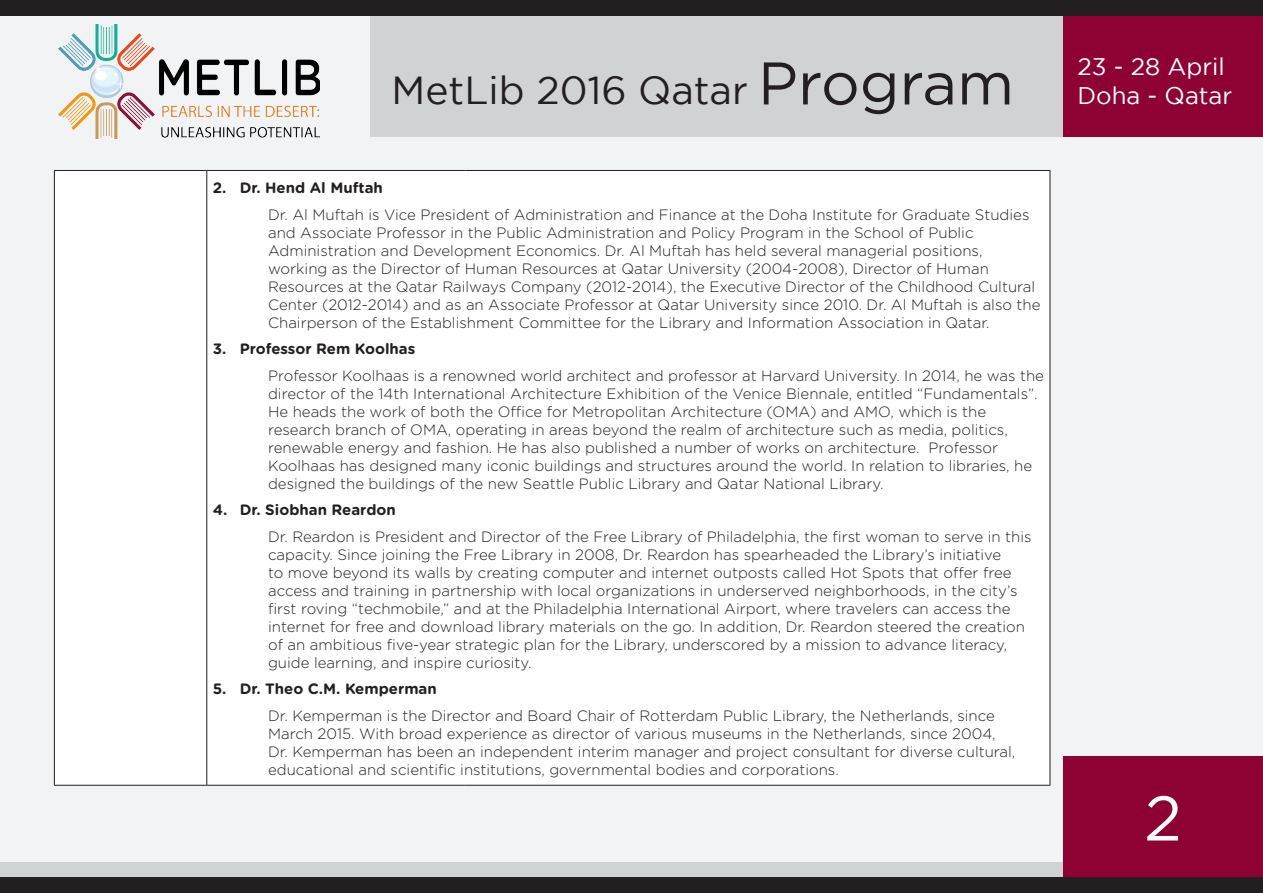
<style>
.page{position:relative;width:1263px;height:893px;background:#f2f3f4}
.page>*{position:absolute;margin:0;border:0;box-sizing:border-box;transform-origin:0 0}
.t1{font:63px "Gotham";color:#fff}
.t2{font:39px "Gotham";color:#231f20}
.t3{font:24px/28.8px "Gotham";color:#fff}
.t4{font:300 15px/18px "Gotham Rounded";color:#231f20}
.t5{font:700 15px "Gotham Rounded";color:#231f20}
.s1{font-size:60px}
</style>
<div class="page">
<div style="left:0;top:862px;width:1263px;height:31px;background:#d1d2d4"></div>
<div style="left:371px;top:0;width:892px;height:136px;background:#d1d2d4"></div>
<div style="left:1063px;top:0;width:200px;height:136px;background:#8d0233"></div>
<div style="left:1063px;top:757px;width:200px;height:136px;background:#8d0233"></div>
<div style="left:0;top:0;width:1263px;height:15px;background:#231f20"></div>
<div style="left:0;top:878px;width:1263px;height:15px;background:#231f20"></div>
<img style="left:59px;top:24px;width:260px;height:115px">
<div style="left:55px;top:171px;width:994px;height:614px;background:#fff"></div>
<hr style="left:54px;top:170px;width:153px;height:1px;background:#231f20">
<hr style="left:54px;top:171px;width:1px;height:614px;background:#231f20">
<hr style="left:207px;top:170px;width:259px;height:1px;background:#231f20">
<hr style="left:206px;top:171px;width:1px;height:614px;background:#231f20">
<hr style="left:466px;top:170px;width:584px;height:1px;background:#231f20">
<hr style="left:1049px;top:171px;width:1px;height:614px;background:#231f20">
<hr style="left:54px;top:785px;width:153px;height:1px;background:#231f20">
<hr style="left:207px;top:785px;width:259px;height:1px;background:#231f20">
<hr style="left:466px;top:785px;width:584px;height:1px;background:#231f20">
<h2 class="t2" style="left:392px;top:69px;width:624px">MetLib 2016 Qatar <span class="s1">Program</span></h2>
<h3 class="t3" style="left:1077px;top:52px;width:156px">23 - 28 April<br>Doha - Qatar</h3>
<p class="t5" style="left:213px;top:177px;width:172px">2. Dr. Hend Al Muftah</p>
<p class="t4" style="left:268px;top:205px;width:774px">Dr. Al Muftah is Vice President of Administration and Finance at the Doha Institute for Graduate Studies and Associate Professor in the Public Administration and Policy Program in the School of Public Administration and Development Economics. Dr. Al Muftah has held several managerial positions, working as the Director of Human Resources at Qatar University (2004-2008), Director of Human Resources at the Qatar Railways Company (2012-2014), the Executive Director of the Childhood Cultural Center (2012-2014) and as an Associate Professor at Qatar University since 2010. Dr. Al Muftah is also the Chairperson of the Establishment Committee for the Library and Information Association in Qatar.</p>
<p class="t5" style="left:213px;top:338px;width:204px">3. Professor Rem Koolhas</p>
<p class="t4" style="left:268px;top:366px;width:777px">Professor Koolhaas is a renowned world architect and professor at Harvard University. In 2014, he was the director of the 14th International Architecture Exhibition of the Venice Biennale, entitled “Fundamentals”.<br>He heads the work of both the Office for Metropolitan Architecture (OMA) and AMO, which is the research branch of OMA, operating in areas beyond the realm of architecture such as media, politics, renewable energy and fashion. He has also published a number of works on architecture. Professor Koolhaas has designed many iconic buildings and structures around the world. In relation to libraries, he designed the buildings of the new Seattle Public Library and Qatar National Library.</p>
<p class="t5" style="left:213px;top:499px;width:185px">4. Dr. Siobhan Reardon</p>
<p class="t4" style="left:268px;top:527px;width:765px">Dr. Reardon is President and Director of the Free Library of Philadelphia, the first woman to serve in this capacity. Since joining the Free Library in 2008, Dr. Reardon has spearheaded the Library’s initiative<br>to move beyond its walls by creating computer and internet outposts called Hot Spots that offer free access and training in partnership with local organizations in underserved neighborhoods, in the city’s first roving “techmobile,” and at the Philadelphia International Airport, where travelers can access the internet for free and download library materials on the go. In addition, Dr. Reardon steered the creation of an ambitious five-year strategic plan for the Library, underscored by a mission to advance literacy, guide learning, and inspire curiosity.</p>
<p class="t5" style="left:213px;top:678px;width:225px">5. Dr. Theo C.M. Kemperman</p>
<p class="t4" style="left:268px;top:706px;width:749px">Dr. Kemperman is the Director and Board Chair of Rotterdam Public Library, the Netherlands, since March 2015. With broad experience as director of various museums in the Netherlands, since 2004, Dr. Kemperman has been an independent interim manager and project consultant for diverse cultural, educational and scientific institutions, governmental bodies and corporations.</p>
<h1 class="t1" style="left:1144px;top:783px;width:39px">2</h1>
</div>
